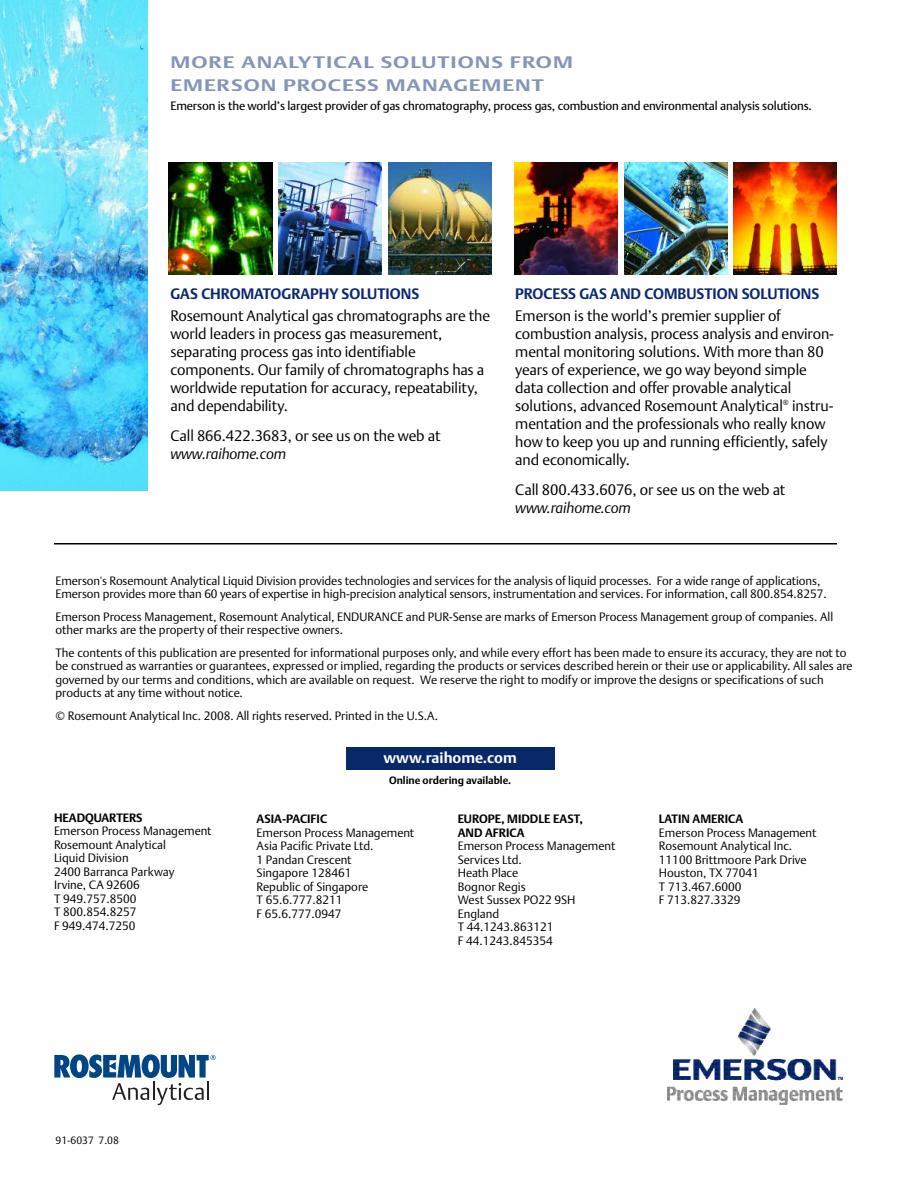
<style>
.page{position:relative;width:918px;height:1188px;background:#fff}
.page>*{position:absolute;margin:0;border:0;box-sizing:border-box;transform-origin:0 0}
.t1{font:700 16.5px/22.5px "DTL Argo T";letter-spacing:.045em;color:#8594b9;scale:1.34 1}
.t2{font:15px/18px "DTL Argo T Light";letter-spacing:-.005em;color:#000}
.t3{font:700 15px "DTL Argo T";color:#0a2972}
.t4{font:italic 15px "DTL Argo T Light";letter-spacing:-.01em;color:#000}
.t5{font:700 15px "DTL Argo T";color:#fff}
.t6{font:12px/13.5px "DTL Argo T Light";color:#000}
.t7{font:12px "DTL Argo T";letter-spacing:-.01em;color:#000}
.t8{font:700 12px/13.5px "DTL Argo T";color:#000}
.t9{font:700 10.5px "DTL Argo T";letter-spacing:-.005em;color:#000}
.t10{font:10.5px "DTL Argo T Light";color:#000}
</style>
<div class="page">
<div style="left:346px;top:747px;width:208px;height:23px;background:#092869"></div>
<svg style="left:54px;top:1054px;width:162px;height:51px"></svg>
<img style="left:738px;top:1009px;width:33px;height:37px">
<img style="left:667px;top:1046px;width:175px;height:58px">
<img style="left:169px;top:162px;width:103px;height:112px">
<img style="left:279px;top:162px;width:103px;height:112px">
<img style="left:388px;top:162px;width:103px;height:112px">
<img style="left:515px;top:162px;width:103px;height:112px">
<img style="left:625px;top:162px;width:103px;height:112px">
<img style="left:734px;top:162px;width:103px;height:112px">
<hr style="left:54px;top:543px;width:783px;height:1px;background:#000">
<img style="left:0;top:0;width:147px;height:490px">
<h1 class="t1" style="left:170px;top:51px;width:302px">MORE ANALYTICAL SOLUTIONS FROM<br>EMERSON PROCESS MANAGEMENT</h1>
<p class="t7" style="left:170px;top:99px;width:643px">Emerson is the world’s largest provider of gas chromatography, process gas, combustion and environmental analysis solutions.</p>
<p class="t3" style="left:170px;top:285px;width:250px">GAS CHROMATOGRAPHY SOLUTIONS</p>
<p class="t2" style="left:170px;top:307px;width:321px">Rosemount Analytical gas chromatographs are the world leaders in process gas measurement, separating process gas into identifiable components. Our family of chromatographs has a worldwide reputation for accuracy, repeatability, and dependability.</p>
<p class="t2" style="left:170px;top:427px;width:272px">Call 866.422.3683, or see us on the web at</p>
<p class="t4" style="left:170px;top:445px;width:117px">www.raihome.com</p>
<p class="t3" style="left:515px;top:285px;width:306px">PROCESS GAS AND COMBUSTION SOLUTIONS</p>
<p class="t2" style="left:515px;top:307px;width:320px">Emerson is the world’s premier supplier of combustion analysis, process analysis and environ&shy;mental monitoring solutions. With more than 80 years of experience, we go way beyond simple data collection and offer provable analytical solutions, advanced Rosemount Analytical<sup>®</sup> instru&shy;mentation and the professionals who really know how to keep you up and running efficiently, safely and economically.</p>
<p class="t2" style="left:515px;top:481px;width:272px">Call 800.433.6076, or see us on the web at</p>
<p class="t4" style="left:515px;top:499px;width:117px">www.raihome.com</p>
<p class="t6" style="left:55px;top:574px;width:773px">Emerson's Rosemount Analytical Liquid Division provides technologies and services for the analysis of liquid processes. For a wide range of applications,<br>Emerson provides more than 60 years of expertise in high-precision analytical sensors, instrumentation and services. For information, call 800.854.8257.</p>
<p class="t6" style="left:55px;top:610px;width:779px">Emerson Process Management, Rosemount Analytical, ENDURANCE and PUR-Sense are marks of Emerson Process Management group of companies. All other marks are the property of their respective owners.</p>
<p class="t6" style="left:55px;top:646px;width:799px">The contents of this publication are presented for informational purposes only, and while every effort has been made to ensure its accuracy, they are not to be construed as warranties or guarantees, expressed or implied, regarding the products or services described herein or their use or applicability. All sales are governed by our terms and conditions, which are available on request. We reserve the right to modify or improve the designs or specifications of such products at any time without notice.</p>
<p class="t6" style="left:55px;top:709px;width:384px">© Rosemount Analytical Inc. 2008. All rights reserved. Printed in the U.S.A.</p>
<p class="t5" style="left:384px;top:749px;width:135px">www.raihome.com</p>
<p class="t8" style="left:54px;top:811px;width:90px">HEADQUARTERS</p>
<p class="t6" style="left:54px;top:824px;width:159px">Emerson Process Management<br>Rosemount Analytical<br>Liquid Division<br>2400 Barranca Parkway<br>Irvine, CA 92606<br>T 949.757.8500<br>T 800.854.8257<br>F 949.474.7250</p>
<p class="t9" style="left:389px;top:774px;width:123px">Online ordering available.</p>
<p class="t8" style="left:257px;top:812px;width:72px">ASIA-PACIFIC</p>
<p class="t6" style="left:257px;top:826px;width:159px">Emerson Process Management<br>Asia Pacific Private Ltd.<br>1 Pandan Crescent<br>Singapore 128461<br>Republic of Singapore<br>T 65.6.777.8211<br>F 65.6.777.0947</p>
<p class="t8" style="left:458px;top:812px;width:127px">EUROPE, MIDDLE EAST,<br>AND AFRICA</p>
<p class="t6" style="left:458px;top:839px;width:159px">Emerson Process Management<br>Services Ltd.<br>Heath Place<br>Bognor Regis<br>West Sussex PO22 9SH<br>England<br>T 44.1243.863121<br>F 44.1243.845354</p>
<p class="t8" style="left:659px;top:812px;width:86px">LATIN AMERICA</p>
<p class="t6" style="left:659px;top:826px;width:159px">Emerson Process Management<br>Rosemount Analytical Inc.<br>11100 Brittmoore Park Drive<br>Houston, TX 77041<br>T 713.467.6000<br>F 713.827.3329</p>
<p class="t10" style="left:56px;top:1134px;width:65px">91-6037 7.08</p>
</div>
